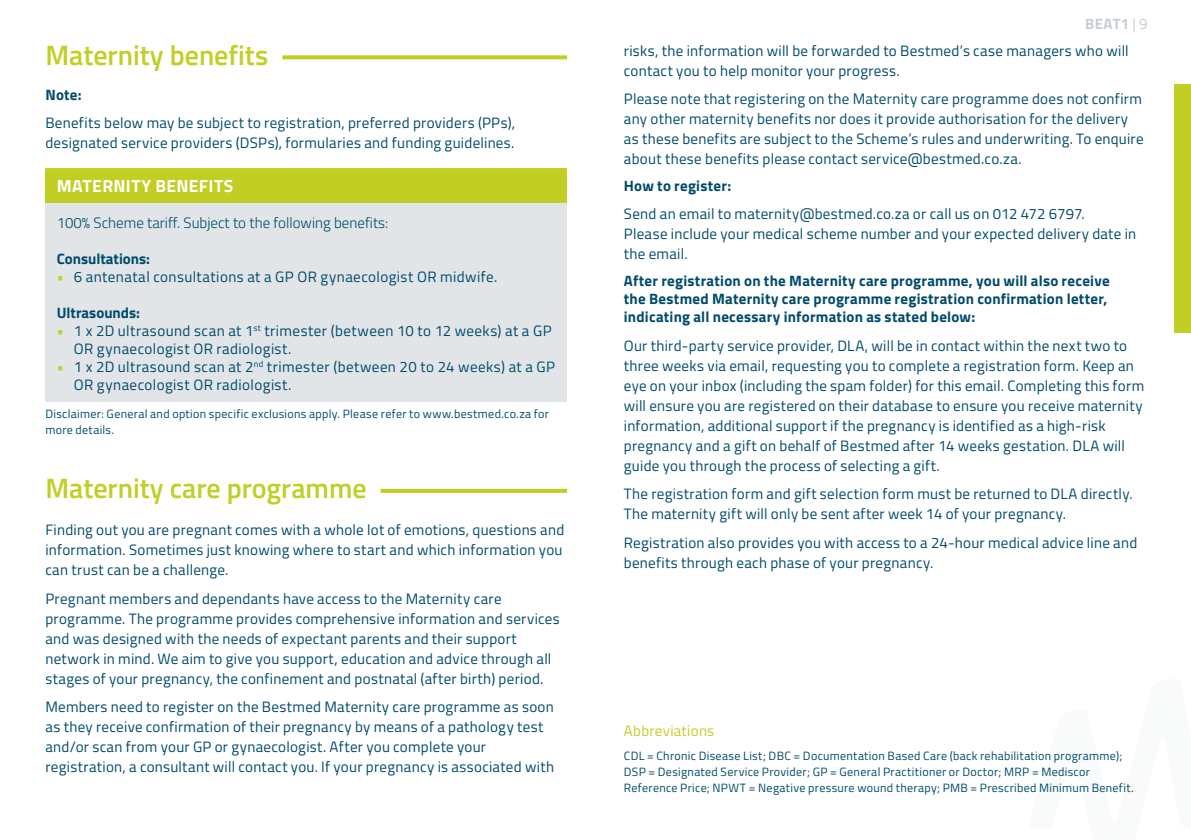
<style>
.page{position:relative;width:1191px;height:840px;background:#fff}
.page>*{position:absolute;margin:0;border:0;box-sizing:border-box;transform-origin:0 0}
.t1{font:600 28px "Titillium Web";color:#c1ce23}
.TABLE_H1{font:700 17.6px "Titillium Web";letter-spacing:.02em;color:#fff}
.BODY{font:15px/20px "Titillium Web";letter-spacing:.02em;color:#004b6c}
.HIGHLIGHT{font:700 15px/18px "Titillium Web";letter-spacing:.015em;color:#004b6c}
.TABLE_Highlight{font:300 15px "Titillium Web";color:#004b6c}
.TABLE_Highlight-2{font:700 15px "Titillium Web";color:#004b6c}
.BODY-2{font:15px "Titillium Web";letter-spacing:.015em;color:#c1ce23}
.t2{font:700 15px "Titillium Web";letter-spacing:.02em;color:#c6ced4}
.BODY-3{font:12px/16px "Titillium Web";letter-spacing:.025em;color:#004b6c}
.FOOTNOTE{font:12px/16px "Titillium Web";letter-spacing:.025em;color:#004b6c}
.s1{color:#c1ce23}
.s2{font-weight:400}
</style>
<div class="page">
<div style="left:1174px;top:84px;width:17px;height:248px;background:#c1ce23"></div>
<div style="left:45px;top:169px;width:522px;height:34px;background:#c1ce23"></div>
<div style="left:45px;top:203px;width:522px;height:198px;background:#e1e5e8"></div>
<hr style="left:45px;top:168px;width:522px;height:1px;background:#c1ce23">
<svg style="left:381px;top:488px;width:186px;height:4px"></svg>
<svg style="left:282px;top:55px;width:285px;height:4px"></svg>
<h1 class="t1" style="left:45px;top:34px;width:224px">Maternity benefits</h1>
<p class="HIGHLIGHT" style="left:45px;top:85px;width:38px">Note:</p>
<p class="BODY" style="left:45px;top:112px;width:471px">Benefits below may be subject to registration, preferred providers (PPs), designated service providers (DSPs), formularies and funding guidelines.</p>
<p class="TABLE_H1" style="left:57px;top:172px;width:178px">MATERNITY BENEFITS</p>
<p class="TABLE_Highlight" style="left:57px;top:212px;width:333px">100% Scheme tariff. Subject to the following benefits:</p>
<p class="TABLE_Highlight-2" style="left:57px;top:247px;width:95px">Consultations:</p>
<p class="BODY" style="left:57px;top:266px;width:442px"><span class="s1">•</span> 6 antenatal consultations at a GP OR gynaecologist OR midwife.</p>
<p class="TABLE_Highlight-2" style="left:57px;top:301px;width:85px">Ultrasounds:</p>
<p class="BODY" style="left:74px;top:321px;width:479px;line-height:18px;text-indent:-17px"><span class="s1">•</span> 1 x 2D ultrasound scan at 1<sup>st</sup> trimester (between 10 to 12 weeks) at a GP<br>OR gynaecologist OR radiologist.</p>
<p class="BODY" style="left:74px;top:357px;width:483px;line-height:18px;text-indent:-17px"><span class="s1">•</span> 1 x 2D ultrasound scan at 2<sup>nd</sup> trimester (between 20 to 24 weeks) at a GP<br>OR gynaecologist OR radiologist.</p>
<p class="FOOTNOTE" style="left:45px;top:404px;width:505px">Disclaimer: General and option specific exclusions apply. Please refer to www.bestmed.co.za for more details.</p>
<h1 class="t1" style="left:45px;top:467px;width:323px">Maternity care programme</h1>
<p class="BODY" style="left:45px;top:518px;width:520px">Finding out you are pregnant comes with a whole lot of emotions, questions and information. Sometimes just knowing where to start and which information you can trust can be a challenge.</p>
<p class="BODY" style="left:45px;top:587px;width:516px">Pregnant members and dependants have access to the Maternity care programme. The programme provides comprehensive information and services and was designed with the needs of expectant parents and their support network in mind. We aim to give you support, education and advice through all stages of your pregnancy, the confinement and postnatal (after birth) period.</p>
<p class="BODY" style="left:45px;top:695px;width:510px">Members need to register on the Bestmed Maternity care programme as soon as they receive confirmation of their pregnancy by means of a pathology test and/or scan from your GP or gynaecologist. After you complete your registration, a consultant will contact you. If your pregnancy is associated with</p>
<p class="t2" style="left:1085px;top:13px;width:64px">BEAT1 <span class="s2">| 9</span></p>
<p class="BODY" style="left:624px;top:40px;width:506px">risks, the information will be forwarded to Bestmed’s case managers who will contact you to help monitor your progress.</p>
<p class="BODY" style="left:624px;top:88px;width:521px">Please note that registering on the Maternity care programme does not confirm any other maternity benefits nor does it provide authorisation for the delivery as these benefits are subject to the Scheme’s rules and underwriting. To enquire about these benefits please contact service@bestmed.co.za.</p>
<p class="HIGHLIGHT" style="left:624px;top:176px;width:109px">How to register:</p>
<p class="BODY" style="left:624px;top:203px;width:514px">Send an email to maternity@bestmed.co.za or call us on 012 472 6797.<br>Please include your medical scheme number and your expected delivery date in the email.</p>
<p class="HIGHLIGHT" style="left:624px;top:271px;width:487px">After registration on the Maternity care programme, you will also receive the Bestmed Maternity care programme registration confirmation letter, indicating all necessary information as stated below:</p>
<p class="BODY" style="left:624px;top:334px;width:522px">Our third-party service provider, DLA, will be in contact within the next two to three weeks via email, requesting you to complete a registration form. Keep an eye on your inbox (including the spam folder) for this email. Completing this form will ensure you are registered on their database to ensure you receive maternity information, additional support if the pregnancy is identified as a high-risk pregnancy and a gift on behalf of Bestmed after 14 weeks gestation. DLA will guide you through the process of selecting a gift.</p>
<p class="BODY" style="left:624px;top:483px;width:510px">The registration form and gift selection form must be returned to DLA directly.<br>The maternity gift will only be sent after week 14 of your pregnancy.</p>
<p class="BODY" style="left:624px;top:531px;width:515px">Registration also provides you with access to a 24-hour medical advice line and benefits through each phase of your pregnancy.</p>
<p class="BODY-2" style="left:624px;top:719px;width:92px">Abbreviations</p>
<p class="BODY-3" style="left:624px;top:747px;width:511px">CDL = Chronic Disease List; DBC = Documentation Based Care (back rehabilitation programme);<br>DSP = Designated Service Provider; GP = General Practitioner or Doctor; MRP = Mediscor<br>Reference Price; NPWT = Negative pressure wound therapy; PMB = Prescribed Minimum Benefit.</p>
</div>
